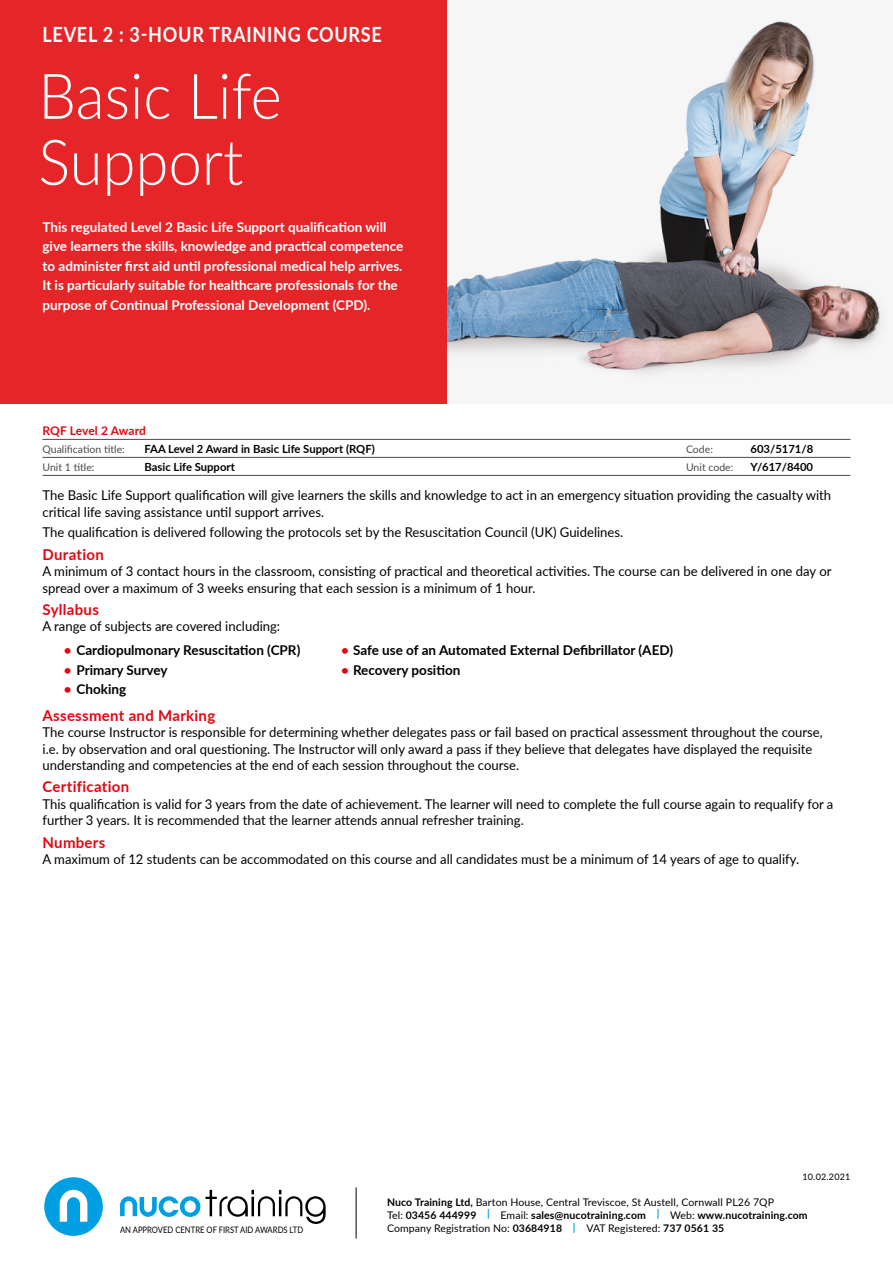
<style>
.page{position:relative;width:893px;height:1263px;background:#fff}
.page>*{position:absolute;margin:0;border:0;box-sizing:border-box;transform-origin:0 0}
.t1{font:300 63px/66px "Lato";color:#fff;scale:.95 1}
.t2{font:700 21px "Lato";letter-spacing:.04em;color:#fff;scale:.86 1}
.t3{font:700 15px "Lato";letter-spacing:.02em;color:#e30613}
.t4{font:13.5px/16.5px "Lato";color:#000}
.t5{font:700 13.5px/19.5px "Lato";color:#fff}
.t6{font:700 13.5px "Lato";color:#000}
.t7{font:700 12px "Lato";color:#e30613}
.t8{font:700 11.25px "Lato";color:#000}
.t9{font:10.5px/13.2px "Lato";letter-spacing:.01em;color:#000}
.t10{font:10.5px "Lato";color:#4a4a49}
.t11{font:9px "Lato";letter-spacing:.025em;color:#000}
.t12{font:8.85px "Lato";color:#000;scale:.86 1}
.s1{color:#e30613}
.s2{font-weight:700}
.s3{font-weight:700;color:#009fe3}
</style>
<div class="page">
<hr style="left:43px;top:439px;width:807px;height:1px;background:#4a4a49">
<hr style="left:43px;top:457px;width:807px;height:1px;background:#4a4a49">
<hr style="left:43px;top:475px;width:807px;height:1px;background:#4a4a49">
<img style="left:446px;top:0;width:441px;height:404px">
<div style="left:0;top:0;width:446px;height:404px;background:#e52528"></div>
<svg style="left:120px;top:1190px;width:206px;height:34px"></svg>
<svg style="left:44px;top:1177px;width:59px;height:59px"></svg>
<hr style="left:356px;top:1187px;width:1px;height:51px;background:#000">
<h2 class="t2" style="left:43px;top:19px;width:396px">LEVEL 2 : 3-HOUR TRAINING COURSE</h2>
<h1 class="t1" style="left:38px;top:61px;width:258px">Basic Life<br>Support</h1>
<p class="t5" style="left:43px;top:217px;width:362px">This regulated Level 2 Basic Life Support qualification will give learners the skills, knowledge and practical competence to administer first aid until professional medical help arrives.<br>It is particularly suitable for healthcare professionals for the purpose of Continual Professional Development (CPD).</p>
<p class="t7" style="left:43px;top:422px;width:105px">RQF Level 2 Award</p>
<p class="t10" style="left:43px;top:442px;width:84px">Qualification title:</p>
<p class="t8" style="left:145px;top:440px;width:232px">FAA Level 2 Award in Basic Life Support (RQF)</p>
<p class="t10" style="left:686px;top:442px;width:28px">Code:</p>
<p class="t8" style="left:751px;top:440px;width:64px">603/5171/8</p>
<p class="t10" style="left:43px;top:460px;width:54px">Unit 1 title:</p>
<p class="t8" style="left:145px;top:458px;width:92px">Basic Life Support</p>
<p class="t10" style="left:686px;top:460px;width:49px">Unit code:</p>
<p class="t8" style="left:751px;top:458px;width:64px">Y/617/8400</p>
<p class="t4" style="left:43px;top:486px;width:790px">The Basic Life Support qualification will give learners the skills and knowledge to act in an emergency situation providing the casualty with critical life saving assistance until support arrives.</p>
<p class="t4" style="left:43px;top:524px;width:582px">The qualification is delivered following the protocols set by the Resuscitation Council (UK) Guidelines.</p>
<p class="t3" style="left:43px;top:543px;width:63px">Duration</p>
<p class="t4" style="left:43px;top:562px;width:790px">A minimum of 3 contact hours in the classroom, consisting of practical and theoretical activities. The course can be delivered in one day or spread over a maximum of 3 weeks ensuring that each session is a minimum of 1 hour.</p>
<p class="t3" style="left:43px;top:598px;width:58px">Syllabus</p>
<p class="t4" style="left:43px;top:618px;width:239px">A range of subjects are covered including:</p>
<p class="t6" style="left:64px;top:640px;width:238px"><span class="s1">•</span> Cardiopulmonary Resuscitation (CPR)</p>
<p class="t6" style="left:341px;top:640px;width:334px"><span class="s1">•</span> Safe use of an Automated External Defibrillator (AED)</p>
<p class="t6" style="left:64px;top:660px;width:105px"><span class="s1">•</span> Primary Survey</p>
<p class="t6" style="left:341px;top:660px;width:121px"><span class="s1">•</span> Recovery position</p>
<p class="t6" style="left:64px;top:679px;width:64px"><span class="s1">•</span> Choking</p>
<p class="t3" style="left:43px;top:704px;width:174px">Assessment and Marking</p>
<p class="t4" style="left:43px;top:723px;width:782px">The course Instructor is responsible for determining whether delegates pass or fail based on practical assessment throughout the course, i.e. by observation and oral questioning. The Instructor will only award a pass if they believe that delegates have displayed the requisite understanding and competencies at the end of each session throughout the course.</p>
<p class="t3" style="left:43px;top:776px;width:88px">Certification</p>
<p class="t4" style="left:43px;top:795px;width:792px">This qualification is valid for 3 years from the date of achievement. The learner will need to complete the full course again to requalify for a further 3 years. It is recommended that the learner attends annual refresher training.</p>
<p class="t3" style="left:43px;top:831px;width:64px">Numbers</p>
<p class="t4" style="left:43px;top:850px;width:758px">A maximum of 12 students can be accommodated on this course and all candidates must be a minimum of 14 years of age to qualify.</p>
<p class="t11" style="left:802px;top:1170px;width:50px">10.02.2021</p>
<p class="t9" style="left:387px;top:1195px;width:422px"><span class="s2">Nuco Training Ltd,</span> Barton House, Central Treviscoe, St Austell, Cornwall PL26 7QP<br>Tel: <span class="s2">03456 444999</span> <span class="s3">|</span> Email: <span class="s2">sales@nucotraining.com</span> <span class="s3">|</span> Web: <span class="s2">www.nucotraining.com<br></span>Company Registration No: <span class="s2">03684918</span> <span class="s3">|</span></p>
<p class="t12" style="left:120px;top:1223px;width:214px">AN APPROVED CENTRE OF FIRST AID AWARDS LTD</p>
<p class="t9" style="left:586px;top:1221px;width:139px">VAT Registered: <span class="s2">737 0561 35</span></p>
</div>
